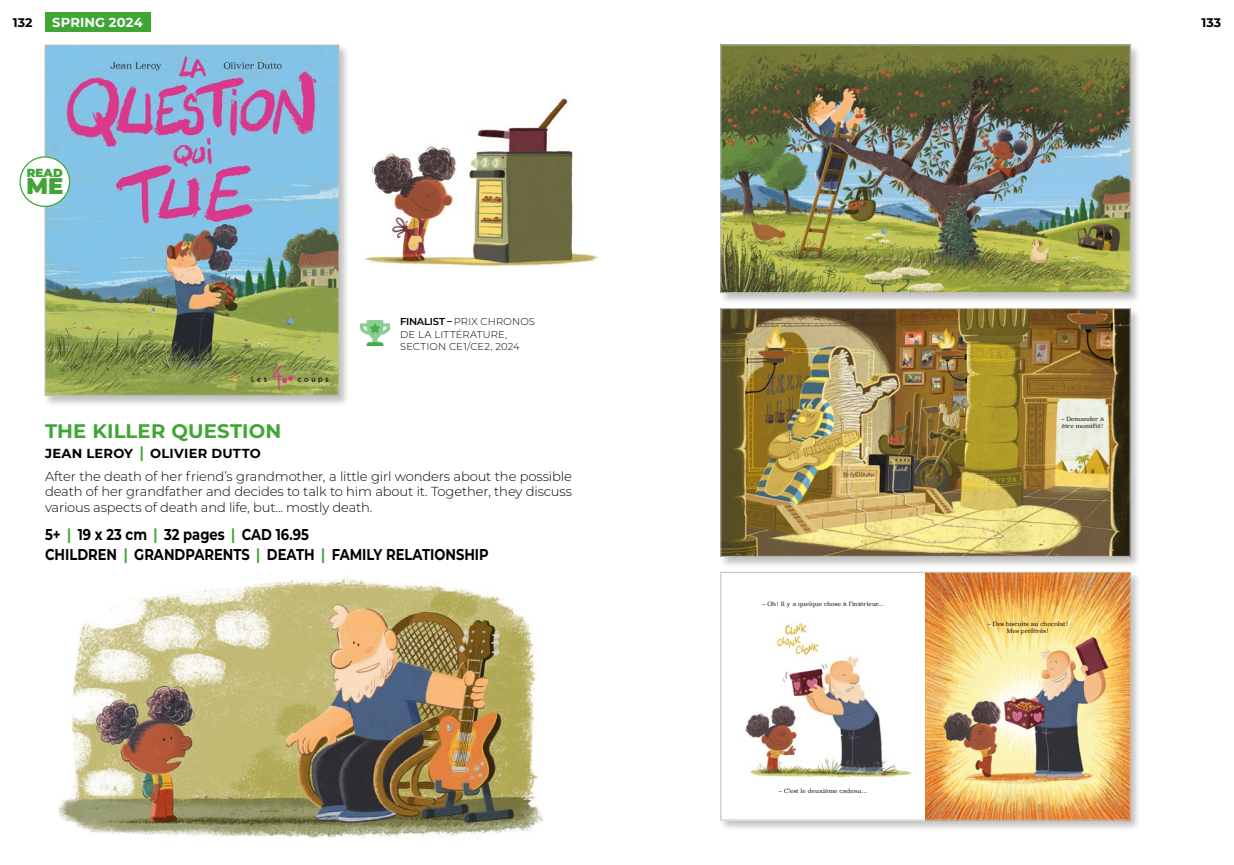
<style>
.page{position:relative;width:1234px;height:865px;background:#fff}
.page>*{position:absolute;margin:0;border:0;box-sizing:border-box;transform-origin:0 0}
.t1{font:900 22.62px "Montserrat";color:#3fa535}
.t2{font:700 19.62px "Montserrat";letter-spacing:.01em;color:#3fa535}
.t3{font:700 15.75px/19.6px "Montserrat";color:#000;scale:.83 1}
.t4{font:300 13.12px/23.1px "Montserrat";letter-spacing:-.01em;color:#000}
.t5{font:700 13.12px "Montserrat";letter-spacing:.01em;color:#fff}
.t6{font:700 12.5px "Montserrat";letter-spacing:-.005em;color:#000}
.t7{font:900 11.75px "Montserrat";color:#3fa535}
.t8{font:300 10px/12.5px "Montserrat";letter-spacing:.02em;color:#000}
.t9{font:300 5.75px/6.9px "Superclarendon";color:#000}
.s1{font-weight:600}
.s2{font-weight:700}
.s3{font-weight:700;font-size:15.75px;color:#3fa535}
.s4{color:#3fa535}
</style>
<div class="page">
<img style="left:58px;top:577px;width:486px;height:262px">
<div style="left:43px;top:44px;width:307px;height:363px;background:#000;opacity:.25"></div>
<img style="left:47px;top:47px;width:290px;height:346px">
<div style="left:45px;top:45px;width:294px;height:350px;border:1px solid #c1c0c0"></div>
<div style="left:719px;top:44px;width:421px;height:261px;background:#000;opacity:.25"></div>
<img style="left:722px;top:47px;width:406px;height:244px">
<div style="left:720px;top:45px;width:410px;height:248px;border:1px solid #c1c0c0"></div>
<div style="left:719px;top:307px;width:421px;height:261px;background:#000;opacity:.25"></div>
<img style="left:722px;top:310px;width:406px;height:244px">
<div style="left:720px;top:308px;width:410px;height:248px;border:1px solid #c1c0c0"></div>
<div style="left:719px;top:571px;width:421px;height:261px;background:#000;opacity:.25"></div>
<img style="left:722px;top:574px;width:406px;height:244px">
<div style="left:720px;top:572px;width:410px;height:248px;border:1px solid #c1c0c0"></div>
<img style="left:364px;top:98px;width:235px;height:169px">
<div style="left:20px;top:157px;width:50px;height:49px;background:#fff;border-radius:50%"></div>
<div style="left:19px;top:156px;width:51px;height:51px;border:1px solid #3fa535;border-radius:50%"></div>
<div style="left:45px;top:12px;width:105px;height:19px;background:#3fa535"></div>
<img style="left:361px;top:320px;width:28px;height:25px">
<p class="t5" style="left:52px;top:13px;width:92px">SPRING 2024</p>
<p class="t6" style="left:13px;top:13px;width:21px">132</p>
<p class="t6" style="left:1201px;top:13px;width:21px">133</p>
<p class="t7" style="left:27px;top:164px;width:37px">READ</p>
<h1 class="t1" style="left:26px;top:169px;width:38px">ME</h1>
<p class="t8" style="left:400px;top:315px;width:136px"><span class="s1">FINALIST –</span> PRIX CHRONOS<br>DE LA LITTÉRATURE,<br>SECTION CE1/CE2, 2024</p>
<h2 class="t2" style="left:45px;top:417px;width:238px">THE KILLER QUESTION</h2>
<p class="t4" style="left:45px;top:441px;width:528px"><span class="s2">JEAN LEROY</span> <span class="s3">|</span> <span class="s2">OLIVIER DUTTO<br></span>After the death of her friend’s grandmother, a little girl wonders about the possible</p>
<p class="t4" style="left:45px;top:483px;width:528px;line-height:15.8px">death of her grandfather and decides to talk to him about it. Together, they discuss various aspects of death and life, but... mostly death.</p>
<p class="t3" style="left:45px;top:523px;width:536px">5+ <span class="s4">|</span> 19 x 23 cm <span class="s4">|</span> 32 pages <span class="s4">|</span> CAD 16.95<br>CHILDREN <span class="s4">|</span> GRANDPARENTS <span class="s4">|</span> DEATH <span class="s4">|</span> FAMILY RELATIONSHIP</p>
<p class="t9" style="left:762px;top:600px;width:124px">– Oh! Il y a quelque chose à l’intérieur…</p>
<p class="t9" style="left:778px;top:788px;width:90px">– C’est le deuxième cadeau…</p>
<p class="t9" style="left:1060px;top:416px;width:44px">– Demander à être momifié!</p>
<p class="t9" style="left:987px;top:621px;width:82px;text-align:center">– Des biscuits au chocolat!<br>Mes préférés!</p>
</div>
